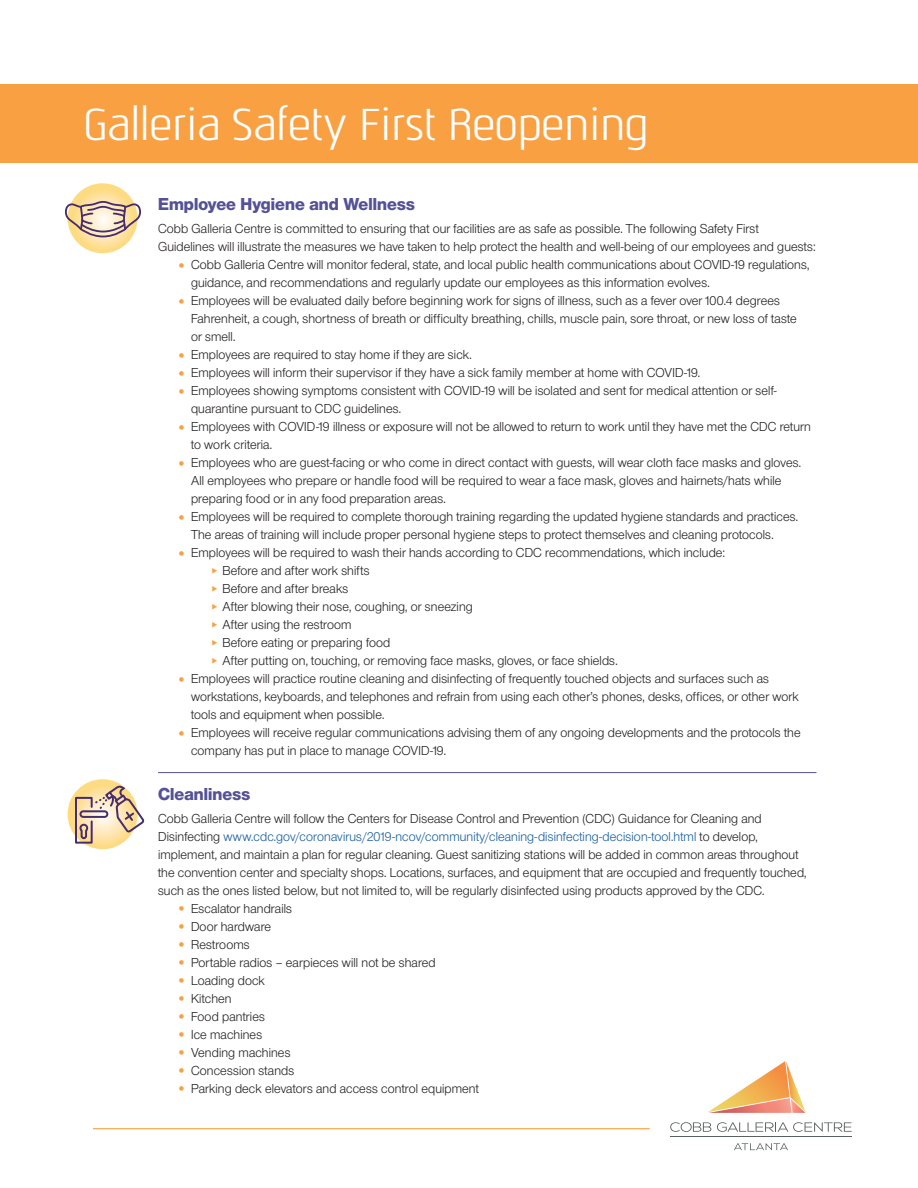
<style>
.page{position:relative;width:918px;height:1188px;background:#fff}
.page>*{position:absolute;margin:0;border:0;box-sizing:border-box;transform-origin:0 0}
.header_2{font:44.55px "Nautikka";letter-spacing:-.02em;color:#fff;scale:1.1 1}
.SUB_HEAD_3{font:18px "Nimbus San Nov D Heav";letter-spacing:.005em;color:#545196}
.SUB_HEAD_3_copy{font:18px "Nimbus San Nov D Heav";letter-spacing:.005em;color:#545196}
.BULLETS_3{font:13.5px/18px "Nimbus San Nov D";letter-spacing:.01em;color:#231f20}
.BODY_3{font:13.5px/18px "Nimbus San Nov D";letter-spacing:.01em;color:#231f20}
.BULLET_3_INDENTED{font:13.5px "Nimbus San Nov D";letter-spacing:.01em;color:#231f20}
.s1{font-size:16.5px;color:#f8a042}
.s2{color:#175d9e}
</style>
<div class="page">
<div style="left:0;top:84px;width:918px;height:78px;background:#f8a042"></div>
<hr style="left:158px;top:772px;width:658px;height:1px;background:#545196">
<svg style="left:670px;top:1122px;width:41px;height:10px"></svg>
<svg style="left:717px;top:1122px;width:135px;height:10px"></svg>
<hr style="left:670px;top:1136px;width:182px;height:1px;background:#5a5f5f">
<svg style="left:734px;top:1143px;width:54px;height:7px"></svg>
<svg style="left:708px;top:1061px;width:97px;height:52px"></svg>
<hr style="left:93px;top:1128px;width:557px;height:1px;background:#f8a042">
<svg style="left:68px;top:183px;width:70px;height:70px"></svg>
<svg style="left:65px;top:200px;width:76px;height:38px;background:#d5bfa8"></svg>
<div style="left:68px;top:779px;width:70px;height:70px;background:#fddb82;border-radius:50%"></div>
<svg style="left:74px;top:784px;width:71px;height:61px"></svg>
<p class="header_2" style="left:83px;top:94px;width:517px">Galleria Safety First Reopening</p>
<p class="SUB_HEAD_3" style="left:158px;top:194px;width:258px">Employee Hygiene and Wellness</p>
<p class="BODY_3" style="left:158px;top:219px;width:659px">Cobb Galleria Centre is committed to ensuring that our facilities are as safe as possible. The following Safety First<br>Guidelines will illustrate the measures we have taken to help protect the health and well-being of our employees and guests:</p>
<p class="BULLETS_3" style="left:191px;top:255px;width:620px;text-indent:-15px"><span class="s1">•</span> Cobb Galleria Centre will monitor federal, state, and local public health communications about COVID-19 regulations, guidance, and recommendations and regularly update our employees as this information evolves.</p>
<p class="BULLETS_3" style="left:191px;top:291px;width:607px;text-indent:-15px"><span class="s1">•</span> Employees will be evaluated daily before beginning work for signs of illness, such as a fever over 100.4 degrees<br>Fahrenheit, a cough, shortness of breath or difficulty breathing, chills, muscle pain, sore throat, or new loss of taste or smell.</p>
<p class="BULLETS_3" style="left:176px;top:345px;width:297px"><span class="s1">•</span> Employees are required to stay home if they are sick.</p>
<p class="BULLETS_3" style="left:176px;top:363px;width:526px"><span class="s1">•</span> Employees will inform their supervisor if they have a sick family member at home with COVID-19.</p>
<p class="BULLETS_3" style="left:191px;top:381px;width:587px;text-indent:-15px"><span class="s1">•</span> Employees showing symptoms consistent with COVID-19 will be isolated and sent for medical attention or self&shy;quarantine pursuant to CDC guidelines.</p>
<p class="BULLETS_3" style="left:191px;top:417px;width:621px;text-indent:-15px"><span class="s1">•</span> Employees with COVID-19 illness or exposure will not be allowed to return to work until they have met the CDC return to work criteria.</p>
<p class="BULLETS_3" style="left:191px;top:453px;width:612px;text-indent:-15px"><span class="s1">•</span> Employees who are guest-facing or who come in direct contact with guests, will wear cloth face masks and gloves.<br>All employees who prepare or handle food will be required to wear a face mask, gloves and hairnets/hats while preparing food or in any food preparation areas.</p>
<p class="BULLETS_3" style="left:191px;top:507px;width:609px;text-indent:-15px"><span class="s1">•</span> Employees will be required to complete thorough training regarding the updated hygiene standards and practices.<br>The areas of training will include proper personal hygiene steps to protect themselves and cleaning protocols.</p>
<p class="BULLETS_3" style="left:176px;top:543px;width:550px"><span class="s1">•</span> Employees will be required to wash their hands according to CDC recommendations, which include:</p>
<p class="BULLET_3_INDENTED" style="left:223px;top:563px;width:148px">Before and after work shifts</p>
<p class="BULLET_3_INDENTED" style="left:223px;top:581px;width:127px">Before and after breaks</p>
<p class="BULLET_3_INDENTED" style="left:223px;top:599px;width:252px">After blowing their nose, coughing, or sneezing</p>
<p class="BULLET_3_INDENTED" style="left:223px;top:617px;width:130px">After using the restroom</p>
<p class="BULLET_3_INDENTED" style="left:223px;top:635px;width:169px">Before eating or preparing food</p>
<p class="BULLET_3_INDENTED" style="left:223px;top:653px;width:397px">After putting on, touching, or removing face masks, gloves, or face shields.</p>
<p class="BULLETS_3" style="left:191px;top:669px;width:609px;text-indent:-15px"><span class="s1">•</span> Employees will practice routine cleaning and disinfecting of frequently touched objects and surfaces such as workstations, keyboards, and telephones and refrain from using each other’s phones, desks, offices, or other work tools and equipment when possible.</p>
<p class="BULLETS_3" style="left:191px;top:723px;width:611px;text-indent:-15px"><span class="s1">•</span> Employees will receive regular communications advising them of any ongoing developments and the protocols the company has put in place to manage COVID-19.</p>
<p class="SUB_HEAD_3_copy" style="left:158px;top:784px;width:94px">Cleanliness</p>
<p class="BODY_3" style="left:158px;top:809px;width:650px">Cobb Galleria Centre will follow the Centers for Disease Control and Prevention (CDC) Guidance for Cleaning and Disinfecting <span class="s2">www.cdc.gov/coronavirus/2019-ncov/community/cleaning-disinfecting-decision-tool.html</span> to develop, implement, and maintain a plan for regular cleaning. Guest sanitizing stations will be added in common areas throughout the convention center and specialty shops. Locations, surfaces, and equipment that are occupied and frequently touched, such as the ones listed below, but not limited to, will be regularly disinfected using products approved by the CDC.</p>
<p class="BULLETS_3" style="left:176px;top:899px;width:118px"><span class="s1">•</span> Escalator handrails</p>
<p class="BULLETS_3" style="left:176px;top:917px;width:96px"><span class="s1">•</span> Door hardware</p>
<p class="BULLETS_3" style="left:176px;top:935px;width:75px"><span class="s1">•</span> Restrooms</p>
<p class="BULLETS_3" style="left:176px;top:953px;width:261px"><span class="s1">•</span> Portable radios – earpieces will not be shared</p>
<p class="BULLETS_3" style="left:176px;top:971px;width:90px"><span class="s1">•</span> Loading dock</p>
<p class="BULLETS_3" style="left:176px;top:989px;width:57px"><span class="s1">•</span> Kitchen</p>
<p class="BULLETS_3" style="left:176px;top:1007px;width:90px"><span class="s1">•</span> Food pantries</p>
<p class="BULLETS_3" style="left:176px;top:1025px;width:88px"><span class="s1">•</span> Ice machines</p>
<p class="BULLETS_3" style="left:176px;top:1043px;width:116px"><span class="s1">•</span> Vending machines</p>
<p class="BULLETS_3" style="left:176px;top:1061px;width:120px"><span class="s1">•</span> Concession stands</p>
<p class="BULLETS_3" style="left:176px;top:1079px;width:304px"><span class="s1">•</span> Parking deck elevators and access control equipment</p>
</div>
